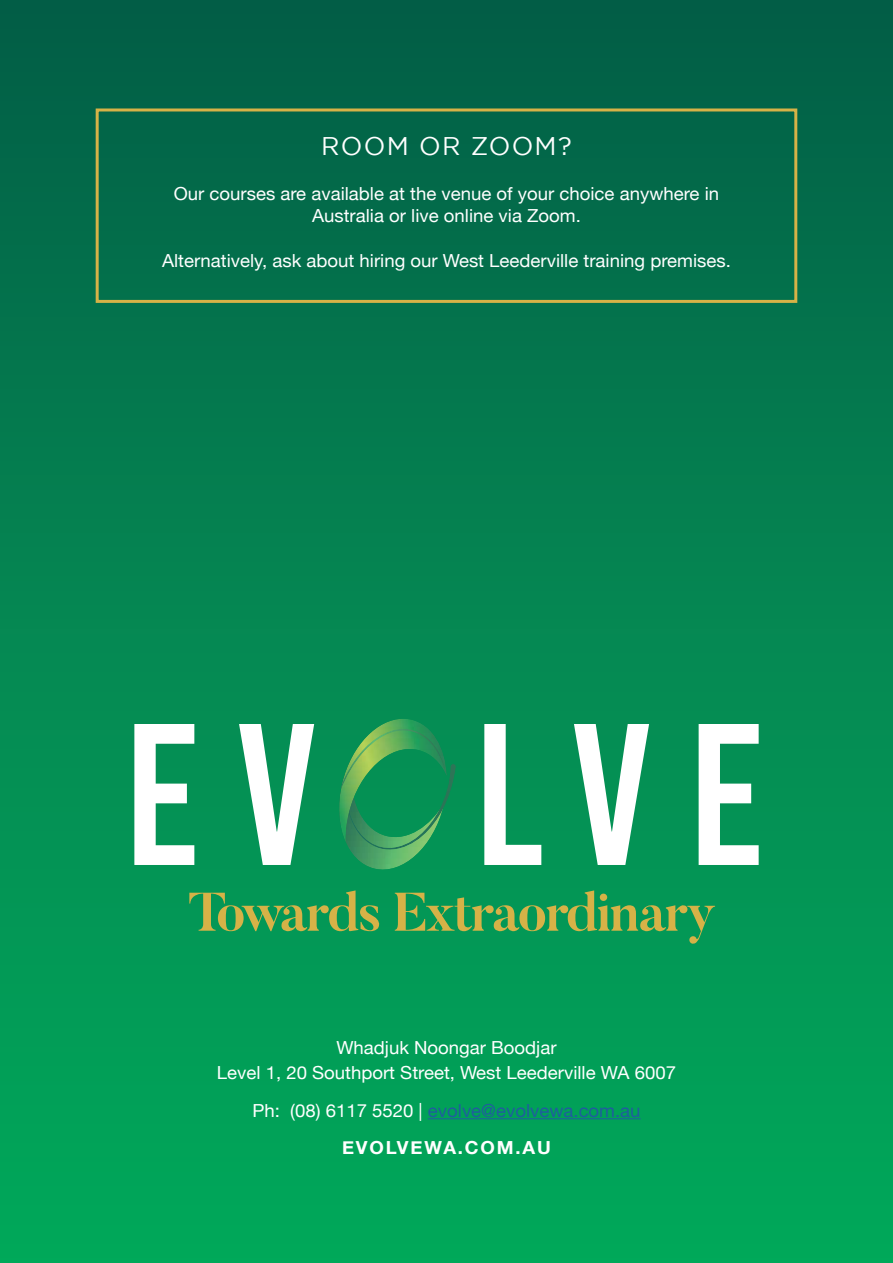
<style>
.page{position:relative;width:893px;height:1263px;background:#fff}
.page>*{position:absolute;margin:0;border:0;box-sizing:border-box;transform-origin:0 0}
.t1{font:25.5px "Gotham";letter-spacing:.05em;color:#fff}
.t2{font:18px/25.5px "Helvetica Neue";color:#fff;text-align:center}
.t3{font:18px/37.5px "Helvetica Neue";color:#205d9e;text-align:center}
.s1{color:#fff}
.s2{font-weight:700;color:#fff}
</style>
<div class="page">
<img style="left:0;top:0;width:893px;height:1263px">
<svg style="left:134px;top:724px;width:60px;height:141px"></svg>
<svg style="left:239px;top:724px;width:75px;height:141px"></svg>
<svg style="left:484px;top:724px;width:57px;height:141px"></svg>
<svg style="left:574px;top:724px;width:75px;height:141px"></svg>
<svg style="left:699px;top:724px;width:60px;height:141px"></svg>
<img style="left:339px;top:842px;width:105px;height:28px">
<img style="left:346px;top:764px;width:110px;height:86px">
<img style="left:339px;top:719px;width:108px;height:123px">
<img style="left:341px;top:729px;width:106px;height:62px">
<svg style="left:189px;top:890px;width:192px;height:41px;background:#439e51"></svg>
<svg style="left:395px;top:890px;width:320px;height:54px;background:#349d52"></svg>
<hr style="left:428px;top:1118px;width:213px;height:1px;background:#205d9e">
<div style="left:96px;top:108px;width:701px;height:195px;border:3px solid #d6b247"></div>
<h1 class="t1" style="left:321px;top:137px;width:252px">ROOM OR ZOOM?</h1>
<p class="t2" style="left:174px;top:184px;width:547px;line-height:21.6px">Our courses are available at the venue of your choice anywhere in<br>Australia or live online via Zoom.</p>
<p class="t2" style="left:162px;top:249px;width:570px">Alternatively, ask about hiring our West Leederville training premises.</p>
<p class="t2" style="left:217px;top:1036px;width:461px">Whadjuk Noongar Boodjar<br>Level 1, 20 Southport Street, West Leederville WA 6007</p>
<p class="t3" style="left:252px;top:1093px;width:390px"><span class="s1">Ph: (08) 6117 5520 |</span> evolve@evolvewa.com.au<br><span class="s2">EVOLVEWA.COM.AU</span></p>
</div>
